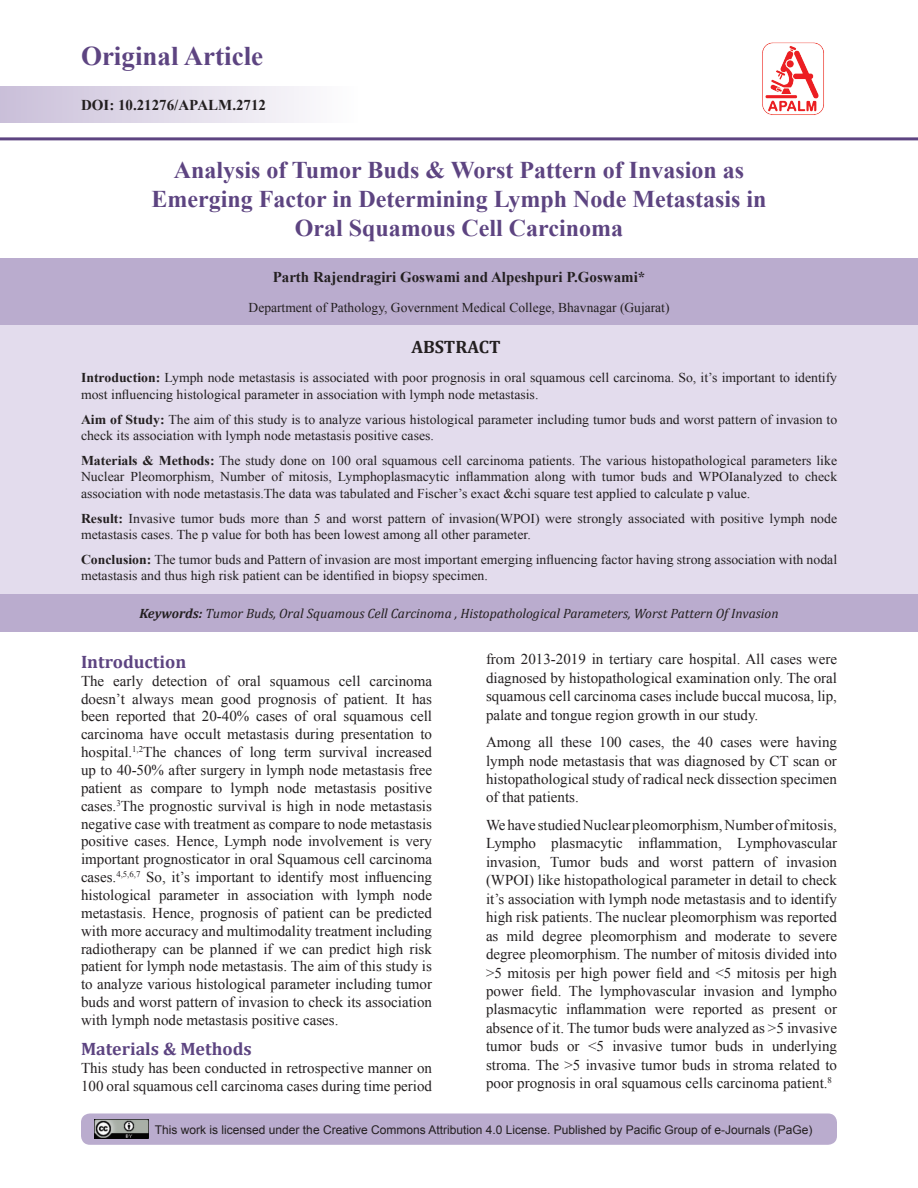
<style>
.page{position:relative;width:918px;height:1188px;background:#fff}
.page>*{position:absolute;margin:0;border:0;box-sizing:border-box;transform-origin:0 0}
.t1{font:700 27px "Times New Roman";color:#5d4481}
.Chap_head{font:700 24px/28.8px "Times New Roman";color:#5d4481;text-align:center}
.Subhead{font:700 18px "Cambria";color:#5d4481}
.Abstract_head{font:700 18px "Cambria";color:#231f20}
.BodyText{font:15px/18.5px "Times New Roman";color:#231f20;text-align:justify}
.Author_head{font:700 15px "Times New Roman";color:#231f20}
.DOI_No{font:700 15px "Times New Roman";color:#231f20}
.Abstract_Text{font:13.5px/16.2px "Times New Roman";color:#231f20}
.Key_Words{font:italic 13.5px "Cambria";color:#231f20}
.Address{font:13.5px "Times New Roman";color:#231f20}
.t2{font:12px "Arial";color:#231f20}
.s1{font-weight:700}
</style>
<div class="page">
<div style="left:81px;top:1113px;width:756px;height:32px;background:#baacce;border-radius:9px"></div>
<div style="left:0;top:86px;width:357px;height:37px;background:linear-gradient(to right,#cabfd9,#fefefe)"></div>
<hr style="left:0;top:137px;width:918px;height:3px;background:#5d4481">
<img style="left:94px;top:1120px;width:54px;height:19px">
<img style="left:762px;top:42px;width:62px;height:73px">
<div style="left:0;top:258px;width:918px;height:67px;background:#baacce"></div>
<div style="left:0;top:325px;width:918px;height:269px;background:#e3dced"></div>
<div style="left:0;top:594px;width:918px;height:37px;background:#baacce"></div>
<h1 class="t1" style="left:81px;top:38px;width:184px">Original Article</h1>
<p class="DOI_No" style="left:81px;top:94px;width:187px">DOI: 10.21276/APALM.2712</p>
<p class="Chap_head" style="left:152px;top:155px;width:616px">Analysis of Tumor Buds &amp; Worst Pattern of Invasion as<br>Emerging Factor in Determining Lymph Node Metastasis in<br>Oral Squamous Cell Carcinoma</p>
<p class="Author_head" style="left:273px;top:267px;width:374px">Parth Rajendragiri Goswami and Alpeshpuri P.Goswami*</p>
<p class="Address" style="left:249px;top:298px;width:422px">Department of Pathology, Government Medical College, Bhavnagar (Gujarat)</p>
<p class="Abstract_head" style="left:411px;top:334px;width:91px">ABSTRACT</p>
<p class="Abstract_Text" style="left:81px;top:370px;width:758px"><span class="s1">Introduction:</span> Lymph node metastasis is associated with poor prognosis in oral squamous cell carcinoma. So, it’s important to identify most influencing histological parameter in association with lymph node metastasis.</p>
<p class="Abstract_Text" style="left:81px;top:411px;width:758px"><span class="s1">Aim of Study:</span> The aim of this study is to analyze various histological parameter including tumor buds and worst pattern of invasion to check its association with lymph node metastasis positive cases.</p>
<p class="Abstract_Text" style="left:81px;top:452px;width:758px;text-align:justify"><span class="s1">Materials &amp; Methods:</span> The study done on 100 oral squamous cell carcinoma patients. The various histopathological parameters like Nuclear Pleomorphism, Number of mitosis, Lymphoplasmacytic inflammation along with tumor buds and WPOIanalyzed to check association with node metastasis.The data was tabulated and Fischer’s exact &amp;chi square test applied to calculate p value.</p>
<p class="Abstract_Text" style="left:81px;top:510px;width:758px"><span class="s1">Result:</span> Invasive tumor buds more than 5 and worst pattern of invasion(WPOI) were strongly associated with positive lymph node metastasis cases. The p value for both has been lowest among all other parameter.</p>
<p class="Abstract_Text" style="left:81px;top:551px;width:758px"><span class="s1">Conclusion:</span> The tumor buds and Pattern of invasion are most important emerging influencing factor having strong association with nodal metastasis and thus high risk patient can be identified in biopsy specimen.</p>
<p class="Key_Words" style="left:139px;top:604px;width:641px"><span class="s1">Keywords:</span> Tumor Buds, Oral Squamous Cell Carcinoma , Histopathological Parameters, Worst Pattern Of Invasion</p>
<p class="Subhead" style="left:81px;top:649px;width:107px">Introduction</p>
<p class="BodyText" style="left:81px;top:672px;width:353px;line-height:17.9px">The early detection of oral squamous cell carcinoma doesn’t always mean good prognosis of patient. It has been reported that 20-40% cases of oral squamous cell carcinoma have occult metastasis during presentation to hospital.<sup>1,2</sup>The chances of long term survival increased up to 40-50% after surgery in lymph node metastasis free patient as compare to lymph node metastasis positive cases.<sup>3</sup>The prognostic survival is high in node metastasis negative case with treatment as compare to node metastasis positive cases. Hence, Lymph node involvement is very important prognosticator in oral Squamous cell carcinoma cases.<sup>4,5,6,7</sup> So, it’s important to identify most influencing histological parameter in association with lymph node metastasis. Hence, prognosis of patient can be predicted with more accuracy and multimodality treatment including radiotherapy can be planned if we can predict high risk patient for lymph node metastasis. The aim of this study is to analyze various histological parameter including tumor buds and worst pattern of invasion to check its association with lymph node metastasis positive cases.</p>
<p class="Subhead" style="left:81px;top:1037px;width:172px">Materials &amp; Methods</p>
<p class="BodyText" style="left:81px;top:1059px;width:353px;line-height:18px">This study has been conducted in retrospective manner on<br>100 oral squamous cell carcinoma cases during time period</p>
<p class="BodyText" style="left:486px;top:650px;width:353px">from 2013-2019 in tertiary care hospital. All cases were diagnosed by histopathological examination only. The oral squamous cell carcinoma cases include buccal mucosa, lip, palate and tongue region growth in our study.</p>
<p class="BodyText" style="left:486px;top:733px;width:353px">Among all these 100 cases, the 40 cases were having lymph node metastasis that was diagnosed by CT scan or histopathological study of radical neck dissection specimen of that patients.</p>
<p class="BodyText" style="left:486px;top:815px;width:353px">We have studied Nuclear pleomorphism, Number of mitosis, Lympho plasmacytic inflammation, Lymphovascular invasion, Tumor buds and worst pattern of invasion (WPOI) like histopathological parameter in detail to check it’s association with lymph node metastasis and to identify high risk patients. The nuclear pleomorphism was reported as mild degree pleomorphism and moderate to severe degree pleomorphism. The number of mitosis divided into &gt;5 mitosis per high power field and &lt;5 mitosis per high power field. The lymphovascular invasion and lympho plasmacytic inflammation were reported as present or absence of it. The tumor buds were analyzed as &gt;5 invasive tumor buds or &lt;5 invasive tumor buds in underlying stroma. The &gt;5 invasive tumor buds in stroma related to poor prognosis in oral squamous cells carcinoma patient.<sup>8</sup></p>
<p class="t2" style="left:155px;top:1121px;width:659px">This work is licensed under the Creative Commons Attribution 4.0 License. Published by Pacific Group of e-Journals (PaGe)</p>
</div>
